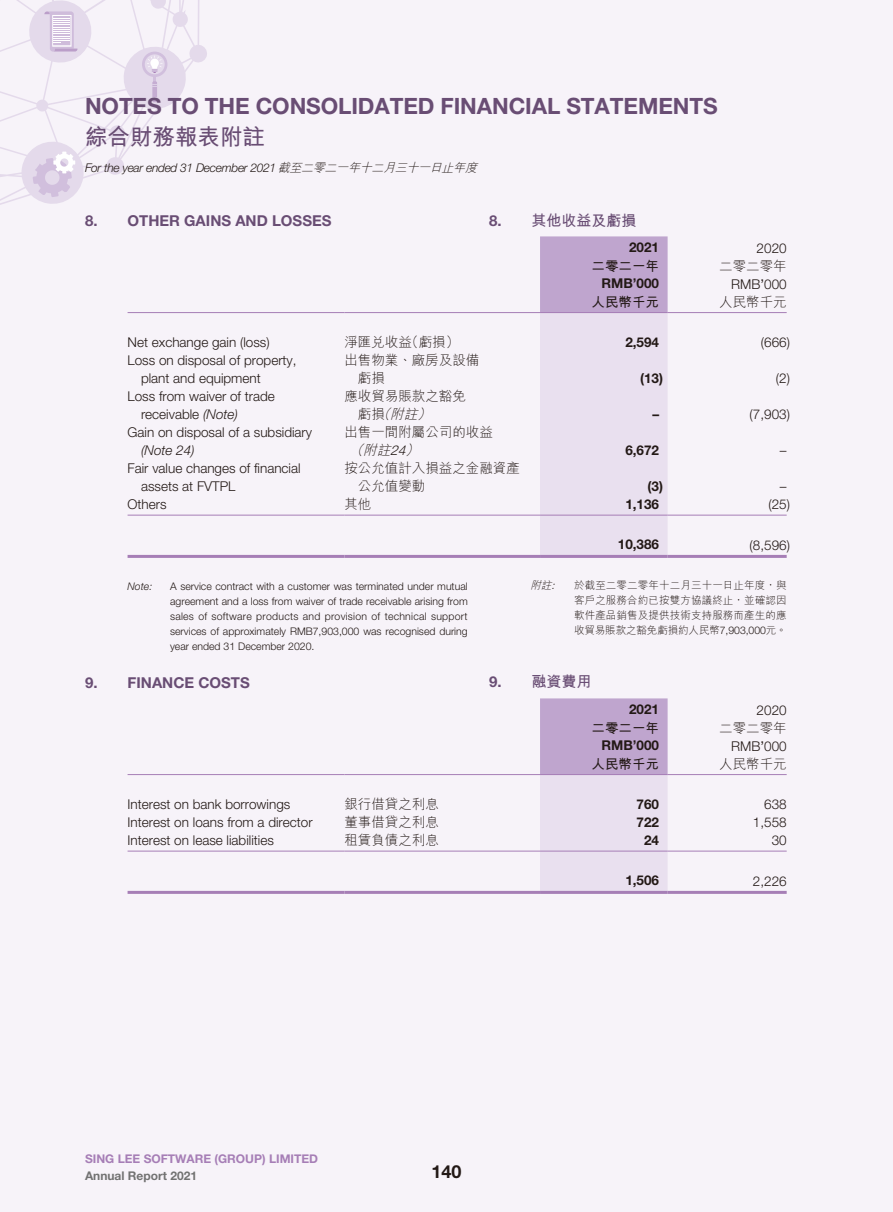
<style>
.page{position:relative;width:893px;height:1212px;background:#f7f3f9}
.page>*{position:absolute;margin:0;border:0;box-sizing:border-box;transform-origin:0 0}
.t1{font:700 22.5px "Helvetica Neue LT Std";letter-spacing:-.005em;color:#694d74}
.t2{font:700 22.5px "M Hei HK";color:#694d74}
.t3{font:700 18px "Helvetica Neue LT Std";color:#231916}
.t4{font:700 15px "Helvetica Neue LT Std";color:#694d74}
.t5{font:700 15px "M Hei HK";color:#694d74}
.t6{font:300 13.5px/18px "Helvetica Neue LT Std";color:#231916}
.t7{font:300 13.5px/18px "M Hei HK";color:#231916}
.t8{font:700 13.5px "Helvetica Neue LT Std";color:#231916}
.t9{font:700 13.5px "M Hei HK";color:#231916}
.t10{font:italic 300 13.5px "Helvetica Neue LT Std";color:#231916}
.t11{font:italic 300 12px "Helvetica Neue LT Std";letter-spacing:-.025em;color:#231916}
.t12{font:700 12px "Helvetica Neue LT Std";color:#a67eb6}
.t13{font:700 12px "Helvetica Neue LT Std";color:#727272}
.t14{font:300 10.5px/15px "Helvetica Neue LT Std";color:#231916;text-align:justify}
.t15{font:300 10.5px/15px "M Hei HK";letter-spacing:.015em;color:#231916;text-align:justify}
.t16{font:italic 300 10.5px "Helvetica Neue LT Std";color:#231916}
.t17{font:italic 300 10.5px "M Hei HK";color:#231916}
.s1{font-family:"M Hei HK"}
.s2{font-family:"Helvetica Neue LT Std"}
.s3{font-weight:400}
.s4{font-style:italic}
.s5{font-family:"Helvetica Neue LT Std";font-style:italic}
</style>
<div class="page">
<svg style="left:0;top:0;width:207px;height:205px"></svg>
<svg style="left:27px;top:0;width:67px;height:65px"></svg>
<svg style="left:19px;top:139px;width:67px;height:66px"></svg>
<svg style="left:121px;top:44px;width:67px;height:67px"></svg>
<svg style="left:540px;top:236px;width:128px;height:319px;background:#ded1e7"></svg>
<hr style="left:128px;top:312px;width:216px;height:1px;background:#a67eb6">
<hr style="left:344px;top:312px;width:196px;height:1px;background:#a67eb6">
<hr style="left:540px;top:312px;width:128px;height:1px;background:#a67eb6">
<hr style="left:668px;top:312px;width:119px;height:1px;background:#a67eb6">
<hr style="left:128px;top:515px;width:216px;height:1px;background:#a67eb6">
<hr style="left:344px;top:515px;width:196px;height:1px;background:#a67eb6">
<hr style="left:540px;top:515px;width:128px;height:1px;background:#a67eb6">
<hr style="left:668px;top:515px;width:119px;height:1px;background:#a67eb6">
<hr style="left:128px;top:555px;width:216px;height:3px;background:#a67eb6">
<hr style="left:344px;top:555px;width:196px;height:3px;background:#a67eb6">
<hr style="left:540px;top:555px;width:128px;height:3px;background:#a67eb6">
<hr style="left:668px;top:555px;width:119px;height:3px;background:#a67eb6">
<svg style="left:540px;top:698px;width:128px;height:193px;background:#d8c8e1"></svg>
<hr style="left:128px;top:774px;width:216px;height:1px;background:#a67eb6">
<hr style="left:344px;top:774px;width:196px;height:1px;background:#a67eb6">
<hr style="left:540px;top:774px;width:128px;height:1px;background:#a67eb6">
<hr style="left:668px;top:774px;width:119px;height:1px;background:#a67eb6">
<hr style="left:128px;top:851px;width:216px;height:1px;background:#a67eb6">
<hr style="left:344px;top:851px;width:196px;height:1px;background:#a67eb6">
<hr style="left:540px;top:851px;width:128px;height:1px;background:#a67eb6">
<hr style="left:668px;top:851px;width:119px;height:1px;background:#a67eb6">
<hr style="left:128px;top:891px;width:216px;height:3px;background:#a67eb6">
<hr style="left:344px;top:891px;width:196px;height:3px;background:#a67eb6">
<hr style="left:540px;top:891px;width:128px;height:3px;background:#a67eb6">
<hr style="left:668px;top:891px;width:119px;height:3px;background:#a67eb6">
<h1 class="t1" style="left:85px;top:92px;width:634px">NOTES TO THE CONSOLIDATED FINANCIAL STATEMENTS</h1>
<h1 class="t2" style="left:85px;top:121px;width:181px">綜合財務報表附註</h1>
<p class="t11" style="left:85px;top:161px;width:397px">For the year ended 31 December 2021<span class="s1">截至二零二一年十二月三十一日止年度</span></p>
<p class="t4" style="left:85px;top:211px;width:248px">8. OTHER GAINS AND LOSSES</p>
<p class="t5" style="left:489px;top:210px;width:149px"><span class="s2">8.</span> 其他收益及虧損</p>
<p class="t8" style="left:629px;top:239px;width:32px">2021</p>
<p class="t6" style="left:757px;top:239px;width:32px">2020</p>
<p class="t9" style="left:592px;top:256px;width:69px">二零二一年</p>
<p class="t7" style="left:719px;top:257px;width:69px">二零二零年</p>
<p class="t8" style="left:601px;top:275px;width:59px">RMB’000</p>
<p class="t6" style="left:731px;top:275px;width:57px">RMB<span class="s3">’</span>000</p>
<p class="t9" style="left:592px;top:292px;width:69px">人民幣千元</p>
<p class="t7" style="left:719px;top:293px;width:69px">人民幣千元</p>
<p class="t6" style="left:128px;top:333px;width:144px">Net exchange gain (loss)</p>
<p class="t7" style="left:344px;top:333px;width:116px">淨匯兌收益（虧損）</p>
<p class="t8" style="left:625px;top:333px;width:35px">2,594</p>
<p class="t6" style="left:761px;top:333px;width:31px">(666)</p>
<p class="t6" style="left:141px;top:351px;width:157px;text-indent:-13px">Loss on disposal of property, plant and equipment</p>
<p class="t7" style="left:358px;top:351px;width:123px;text-indent:-13px">出售物業、廠房及設備虧損</p>
<p class="t8" style="left:640px;top:369px;width:25px">(13)</p>
<p class="t6" style="left:776px;top:369px;width:16px">(2)</p>
<p class="t6" style="left:141px;top:387px;width:135px;text-indent:-13px">Loss from waiver of trade receivable <span class="s4">(Note)</span></p>
<p class="t7" style="left:358px;top:387px;width:110px;text-indent:-13px">應收貿易賬款之豁免虧損<span class="s4">（附註）</span></p>
<p class="t6" style="left:128px;top:423px;width:186px">Gain on disposal of a subsidiary</p>
<p class="t10" style="left:141px;top:442px;width:55px">(Note 24)</p>
<p class="t7" style="left:350px;top:423px;width:145px;text-indent:-5px">出售一間附屬公司的收益<span class="s4">（附註</span><span class="s5">24</span><span class="s4">）</span></p>
<p class="t6" style="left:141px;top:459px;width:161px;text-indent:-13px">Fair value changes of financial assets at FVTPL</p>
<p class="t7" style="left:358px;top:459px;width:164px;text-indent:-13px">按公允值計入損益之金融資產公允值變動</p>
<p class="t8" style="left:652px;top:405px;width:8px">–</p>
<p class="t6" style="left:750px;top:405px;width:42px">(7,903)</p>
<p class="t8" style="left:625px;top:441px;width:35px">6,672</p>
<p class="t6" style="left:780px;top:441px;width:8px">–</p>
<p class="t8" style="left:648px;top:477px;width:17px">(3)</p>
<p class="t6" style="left:780px;top:477px;width:8px">–</p>
<p class="t6" style="left:128px;top:495px;width:41px">Others</p>
<p class="t7" style="left:344px;top:495px;width:28px">其他</p>
<p class="t8" style="left:625px;top:495px;width:35px">1,136</p>
<p class="t6" style="left:768px;top:495px;width:23px">(25)</p>
<p class="t8" style="left:618px;top:536px;width:43px">10,386</p>
<p class="t6" style="left:750px;top:536px;width:42px">(8,596)</p>
<p class="t16" style="left:128px;top:580px;width:26px">Note:</p>
<p class="t14" style="left:170px;top:578px;width:299px">A service contract with a customer was terminated under mutual agreement and a loss from waiver of trade receivable arising from sales of software products and provision of technical support services of approximately RMB7,903,000 was recognised during year ended 31 December 2020.</p>
<p class="t4" style="left:85px;top:673px;width:166px">9. FINANCE COSTS</p>
<p class="t8" style="left:629px;top:701px;width:32px">2021</p>
<p class="t6" style="left:757px;top:701px;width:32px">2020</p>
<p class="t9" style="left:592px;top:718px;width:69px">二零二一年</p>
<p class="t7" style="left:719px;top:718px;width:69px">二零二零年</p>
<p class="t8" style="left:601px;top:737px;width:59px">RMB’000</p>
<p class="t6" style="left:731px;top:737px;width:57px">RMB<span class="s3">’</span>000</p>
<p class="t9" style="left:592px;top:754px;width:69px">人民幣千元</p>
<p class="t7" style="left:719px;top:754px;width:69px">人民幣千元</p>
<p class="t6" style="left:128px;top:795px;width:164px">Interest on bank borrowings</p>
<p class="t7" style="left:344px;top:795px;width:96px">銀行借貸之利息</p>
<p class="t8" style="left:637px;top:795px;width:24px">760</p>
<p class="t6" style="left:764px;top:795px;width:24px">638</p>
<p class="t6" style="left:128px;top:813px;width:187px">Interest on loans from a director</p>
<p class="t7" style="left:344px;top:813px;width:96px">董事借貸之利息</p>
<p class="t8" style="left:637px;top:813px;width:24px">722</p>
<p class="t6" style="left:753px;top:813px;width:35px">1,558</p>
<p class="t6" style="left:128px;top:831px;width:148px">Interest on lease liabilities</p>
<p class="t7" style="left:344px;top:831px;width:96px">租賃負債之利息</p>
<p class="t8" style="left:644px;top:831px;width:17px">24</p>
<p class="t6" style="left:772px;top:831px;width:17px">30</p>
<p class="t8" style="left:625px;top:872px;width:35px">1,506</p>
<p class="t6" style="left:753px;top:872px;width:35px">2,226</p>
<p class="t17" style="left:530px;top:579px;width:29px">附註<span class="s2">:</span></p>
<p class="t15" style="left:574px;top:577px;width:214px">於截至二零二零年十二月三十一日止年度，與客戶之服務合約已按雙方協議終止，並確認因軟件產品銷售及提供技術支持服務而產生的應收貿易賬款之豁免虧損約人民幣<span class="s2">7,903,000</span>元。</p>
<p class="t5" style="left:489px;top:671px;width:104px"><span class="s2">9.</span> 融資費用</p>
<p class="t12" style="left:85px;top:1152px;width:235px">SING LEE SOFTWARE (GROUP) LIMITED</p>
<p class="t13" style="left:85px;top:1168px;width:114px">Annual Report 2021</p>
<h2 class="t3" style="left:431px;top:1160px;width:32px">140</h2>
</div>
